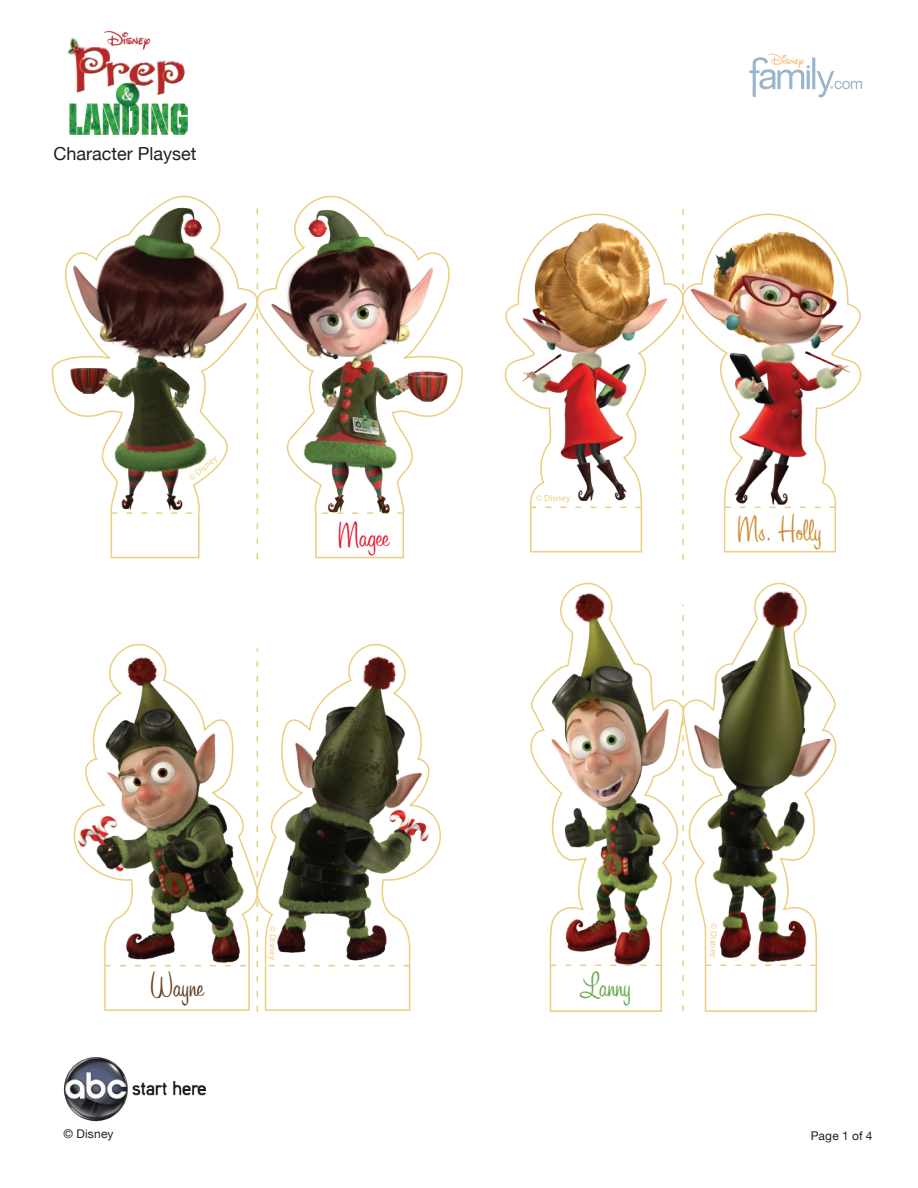
<style>
.page{position:relative;width:918px;height:1188px;background:#fff}
.page>*{position:absolute;margin:0;border:0;box-sizing:border-box;transform-origin:0 0}
.t1{font:36px "Sign Painter House Casual";color:#cb8c32}
.t2{font:36px "Sign Painter House Casual";color:#df1d33}
.t3{font:36px "Sign Painter House Casual";color:#623c1e}
.t4{font:36px "Sign Painter House Casual";color:#65aa47}
.t5{font:18px "Helvetica Neue";color:#211e1e}
.t6{font:12px "Helvetica Neue";letter-spacing:.015em;color:#211e1e}
.t7{font:9px "Myriad";letter-spacing:.015em;color:#ebce80}
</style>
<div class="page">
<svg style="left:749px;top:54px;width:113px;height:43px"></svg>
<div style="left:315px;top:512px;width:89px;height:46px;border:2px solid #ebce80"></div>
<div style="left:111px;top:512px;width:89px;height:46px;border:2px solid #ebce80"></div>
<img style="left:265px;top:195px;width:198px;height:320px">
<svg style="left:51px;top:195px;width:214px;height:320px"></svg>
<svg style="left:257px;top:201px;width:1px;height:358px"></svg>
<svg style="left:504px;top:213px;width:178px;height:296px"></svg>
<svg style="left:682px;top:209px;width:2px;height:351px"></svg>
<div style="left:530px;top:507px;width:112px;height:45px;border:2px solid #ebce80"></div>
<img style="left:682px;top:213px;width:180px;height:296px">
<div style="left:724px;top:507px;width:112px;height:45px;border:2px solid #ebce80"></div>
<div style="left:104px;top:965px;width:146px;height:46px;border:2px solid #ebce80"></div>
<div style="left:265px;top:965px;width:145px;height:46px;border:2px solid #ebce80"></div>
<svg style="left:257px;top:975px;width:1px;height:37px"></svg>
<svg style="left:259px;top:643px;width:182px;height:324px"></svg>
<img style="left:73px;top:643px;width:186px;height:324px">
<svg style="left:105px;top:965px;width:144px;height:1px"></svg>
<svg style="left:266px;top:965px;width:144px;height:1px"></svg>
<img style="left:530px;top:582px;width:151px;height:384px">
<div style="left:550px;top:963px;width:112px;height:49px;border:2px solid #ebce80"></div>
<svg style="left:681px;top:582px;width:156px;height:384px"></svg>
<div style="left:705px;top:963px;width:112px;height:49px;border:2px solid #ebce80"></div>
<svg style="left:682px;top:605px;width:2px;height:406px"></svg>
<img style="left:67px;top:31px;width:121px;height:103px">
<img style="left:63px;top:1057px;width:143px;height:65px">
<p class="t5" style="left:54px;top:143px;width:144px">Character Playset</p>
<p class="t7" style="left:187px;top:476px;width:36px;rotate:-40deg">© Disney</p>
<p class="t2" style="left:338px;top:515px;width:53px">Magee</p>
<p class="t7" style="left:536px;top:494px;width:36px">© Disney</p>
<p class="t1" style="left:737px;top:510px;width:86px">Ms. Holly</p>
<p class="t3" style="left:150px;top:966px;width:56px">Wayne</p>
<p class="t7" style="left:277px;top:926px;width:36px;rotate:90deg">© Disney</p>
<p class="t4" style="left:579px;top:965px;width:53px">Lanny</p>
<p class="t7" style="left:718px;top:923px;width:36px;rotate:90deg">© Disney</p>
<p class="t6" style="left:63px;top:1126px;width:52px">© Disney</p>
<p class="t6" style="left:811px;top:1128px;width:63px">Page 1 of 4</p>
</div>
